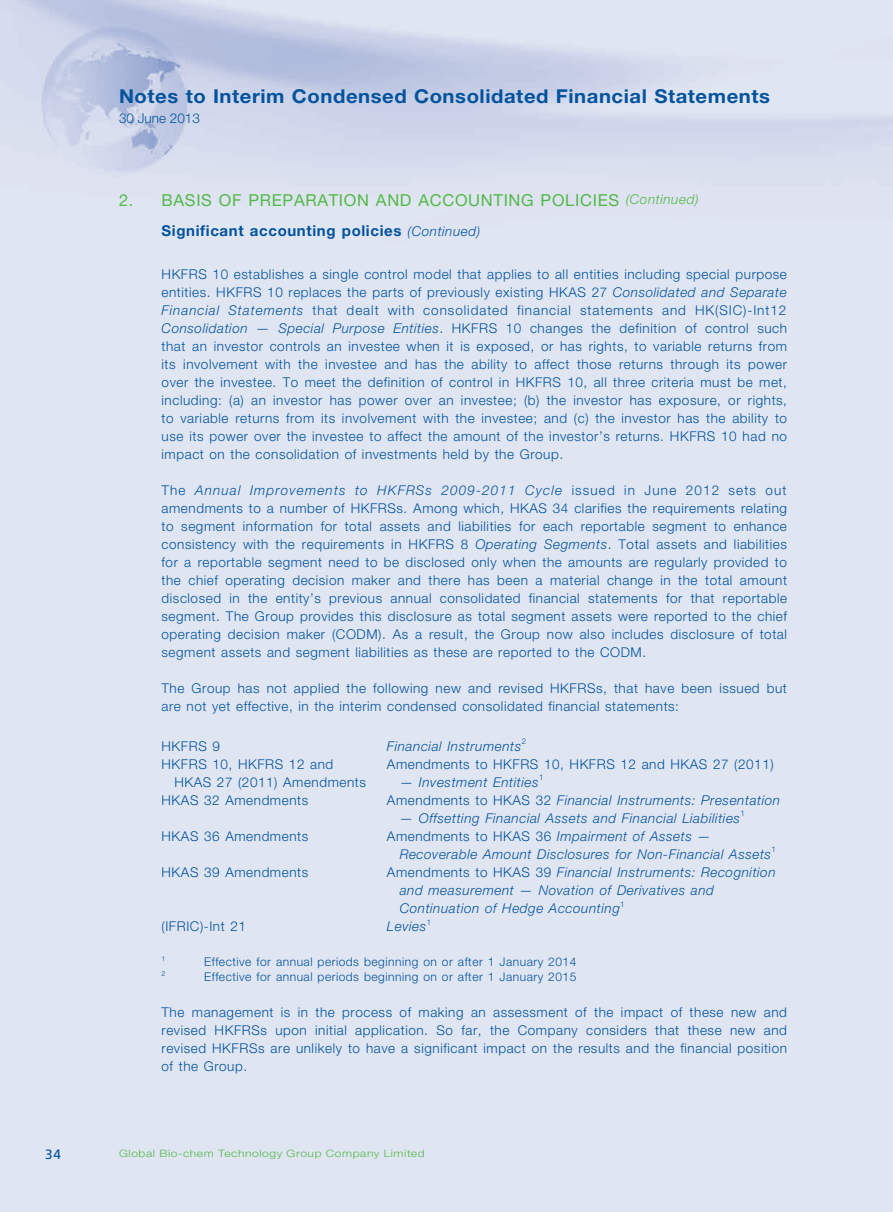
<style>
.page{position:relative;width:893px;height:1212px;background:#fff}
.page>*{position:absolute;margin:0;border:0;box-sizing:border-box;transform-origin:0 0}
.t1{font:700 19.2px "Helvetica Neue";letter-spacing:.03em;color:#01539e;scale:1.06 1}
.t2{font:16.5px "Helvetica Neue";letter-spacing:.04em;color:#51b948}
.t3{font:700 15px "Helvetica Neue";letter-spacing:.04em;color:#01539e}
.t4{font:300 13.5px/18px "Helvetica Neue";letter-spacing:.04em;color:#01539e;text-align:justify}
.t5{font:italic 300 13.5px/18px "Helvetica Neue";letter-spacing:.04em;color:#01539e}
.t6{font:300 13.5px "Helvetica Neue";color:#01539e}
.t7{font:13.5px "Frutiger";color:#01539e}
.t8{font:300 12px "Helvetica Neue";letter-spacing:.04em;color:#01539e}
.t9{font:300 10.2px "Helvetica Neue";letter-spacing:.05em;color:#51b948;scale:1.18 1}
.t10{font:300 7.8px "Helvetica Neue";color:#01539e}
.t11{font:300 7.05px "Helvetica Neue";color:#01539e}
.s1{font-weight:300;font-style:italic;font-size:13.5px}
.s2{font-style:italic}
.s3{font-style:normal}
</style>
<div class="page">
<h1 class="t1" style="left:119px;top:84px;width:616px">Notes to Interim Condensed Consolidated Financial Statements</h1>
<p class="t6" style="left:119px;top:110px;width:82px">30 June 2013</p>
<p class="t2" style="left:119px;top:190px;width:581px">2. BASIS OF PREPARATION AND ACCOUNTING POLICIES <span class="s1">(Continued)</span></p>
<p class="t3" style="left:162px;top:222px;width:320px">Significant accounting policies <span class="s1">(Continued)</span></p>
<p class="t4" style="left:162px;top:265px;width:627px">HKFRS 10 establishes a single control model that applies to all entities including special purpose entities. HKFRS 10 replaces the parts of previously existing HKAS 27 <span class="s2">Consolidated and Separate Financial Statements</span> that dealt with consolidated financial statements and HK(SIC)-Int12<br><span class="s2">Consolidation — Special Purpose Entities</span>. HKFRS 10 changes the definition of control such that an investor controls an investee when it is exposed, or has rights, to variable returns from its involvement with the investee and has the ability to affect those returns through its power over the investee. To meet the definition of control in HKFRS 10, all three criteria must be met, including: (a) an investor has power over an investee; (b) the investor has exposure, or rights, to variable returns from its involvement with the investee; and (c) the investor has the ability to use its power over the investee to affect the amount of the investor’s returns. HKFRS 10 had no impact on the consolidation of investments held by the Group.</p>
<p class="t4" style="left:162px;top:480px;width:627px">The <span class="s2">Annual Improvements to HKFRSs 2009-2011 Cycle</span> issued in June 2012 sets out amendments to a number of HKFRSs. Among which, HKAS 34 clarifies the requirements relating to segment information for total assets and liabilities for each reportable segment to enhance consistency with the requirements in HKFRS 8 <span class="s2">Operating Segments</span>. Total assets and liabilities for a reportable segment need to be disclosed only when the amounts are regularly provided to the chief operating decision maker and there has been a material change in the total amount disclosed in the entity’s previous annual consolidated financial statements for that reportable segment. The Group provides this disclosure as total segment assets were reported to the chief operating decision maker (CODM). As a result, the Group now also includes disclosure of total segment assets and segment liabilities as these are reported to the CODM.</p>
<p class="t4" style="left:162px;top:678px;width:627px">The Group has not applied the following new and revised HKFRSs, that have been issued but are not yet effective, in the interim condensed consolidated financial statements:</p>
<p class="t4" style="left:162px;top:737px;width:60px">HKFRS 9</p>
<p class="t5" style="left:387px;top:737px;width:136px">Financial Instruments</p>
<p class="t10" style="left:522px;top:737px;width:6px">2</p>
<p class="t4" style="left:174px;top:755px;width:193px;text-indent:-13px">HKFRS 10, HKFRS 12 and<br>HKAS 27 (2011) Amendments</p>
<p class="t4" style="left:387px;top:755px;width:388px">Amendments to HKFRS 10, HKFRS 12 and HKAS 27 (2011)</p>
<p class="t5" style="left:400px;top:773px;width:140px"><span class="s3">—</span> Investment Entities</p>
<p class="t10" style="left:539px;top:773px;width:6px">1</p>
<p class="t4" style="left:162px;top:791px;width:148px">HKAS 32 Amendments</p>
<p class="t5" style="left:387px;top:791px;width:395px"><span class="s3">Amendments to HKAS 32</span> Financial Instruments: Presentation</p>
<p class="t5" style="left:400px;top:809px;width:342px">— Offsetting Financial Assets and Financial Liabilities</p>
<p class="t10" style="left:740px;top:809px;width:6px">1</p>
<p class="t4" style="left:162px;top:827px;width:148px">HKAS 36 Amendments</p>
<p class="t5" style="left:400px;top:827px;width:373px;text-indent:-13px"><span class="s3">Amendments to HKAS 36</span> Impairment of Assets —<br>Recoverable Amount Disclosures for Non-Financial Assets</p>
<p class="t10" style="left:771px;top:845px;width:6px">1</p>
<p class="t4" style="left:162px;top:863px;width:148px">HKAS 39 Amendments</p>
<p class="t5" style="left:400px;top:863px;width:377px;text-indent:-13px"><span class="s3">Amendments to HKAS 39</span> Financial Instruments: Recognition and measurement — Novation of Derivatives and<br>Continuation of Hedge Accounting</p>
<p class="t10" style="left:620px;top:899px;width:6px">1</p>
<p class="t4" style="left:162px;top:917px;width:86px">(IFRIC)-Int 21</p>
<p class="t5" style="left:387px;top:917px;width:41px">Levies</p>
<p class="t10" style="left:427px;top:917px;width:6px">1</p>
<p class="t11" style="left:162px;top:954px;width:5px">1</p>
<p class="t8" style="left:204px;top:955px;width:374px">Effective for annual periods beginning on or after 1 January 2014</p>
<p class="t11" style="left:162px;top:969px;width:5px">2</p>
<p class="t8" style="left:204px;top:970px;width:374px">Effective for annual periods beginning on or after 1 January 2015</p>
<p class="t4" style="left:162px;top:1003px;width:627px">The management is in the process of making an assessment of the impact of these new and revised HKFRSs upon initial application. So far, the Company considers that these new and revised HKFRSs are unlikely to have a significant impact on the results and the financial position of the Group.</p>
<p class="t7" style="left:45px;top:1146px;width:17px">34</p>
<p class="t9" style="left:119px;top:1147px;width:260px">Global Bio-chem Technology Group Company Limited</p>
</div>
